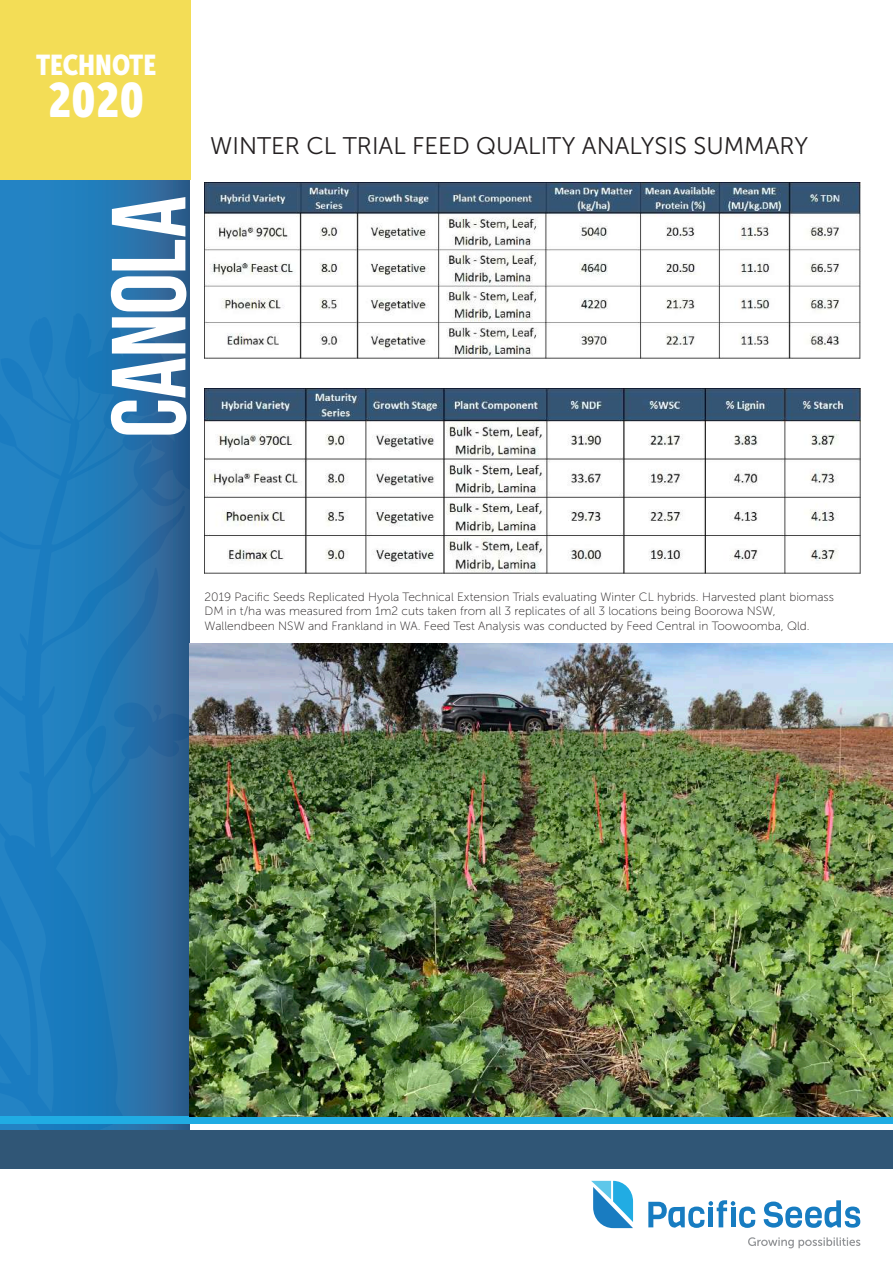
<style>
.page{position:relative;width:893px;height:1263px;background:#fff}
.page>*{position:absolute;margin:0;border:0;box-sizing:border-box;transform-origin:0 0}
.t1{font:105px "Bebas Neue";letter-spacing:-.01em;color:#fff}
.t2{font:48px "Museo Sans Cond 900";color:#fff}
.t3{font:28.5px "Museo Sans Cond 900";color:#fff}
.t4{font:24px "Museo Sans 300";color:#231f20}
.t5{font:12px/14.4px "Museo Sans 100";color:#231f20}
</style>
<div class="page">
<svg style="left:748px;top:1237px;width:112px;height:11px"></svg>
<svg style="left:764px;top:1200px;width:96px;height:28px"></svg>
<svg style="left:648px;top:1200px;width:107px;height:28px"></svg>
<svg style="left:591px;top:1181px;width:42px;height:47px"></svg>
<svg style="left:0;top:180px;width:190px;height:950px;background:#2476b2"></svg>
<div style="left:0;top:0;width:191px;height:180px;background:#f3dd56"></div>
<div style="left:0;top:1130px;width:893px;height:39px;background:#305676"></div>
<div style="left:0;top:1116px;width:893px;height:8px;background:#20ace3"></div>
<img style="left:204px;top:183px;width:656px;height:176px">
<img style="left:204px;top:388px;width:656px;height:186px">
<img style="left:189px;top:644px;width:704px;height:472px">
<h3 class="t3" style="left:36px;top:49px;width:122px">TECHNOTE</h3>
<h2 class="t2" style="left:48px;top:73px;width:98px">2020</h2>
<h1 class="t1" style="left:90px;top:438px;width:244px;rotate:-90deg">canola</h1>
<h3 class="t4" style="left:210px;top:132px;width:599px">WINTER CL TRIAL FEED QUALITY ANALYSIS SUMMARY</h3>
<p class="t5" style="left:205px;top:590px;width:631px">2019 Pacific Seeds Replicated Hyola Technical Extension Trials evaluating Winter CL hybrids. Harvested plant biomass<br>DM in t/ha was measured from 1m2 cuts taken from all 3 replicates of all 3 locations being Boorowa NSW,<br>Wallendbeen NSW and Frankland in WA. Feed Test Analysis was conducted by Feed Central in Toowoomba, Qld.</p>
</div>
